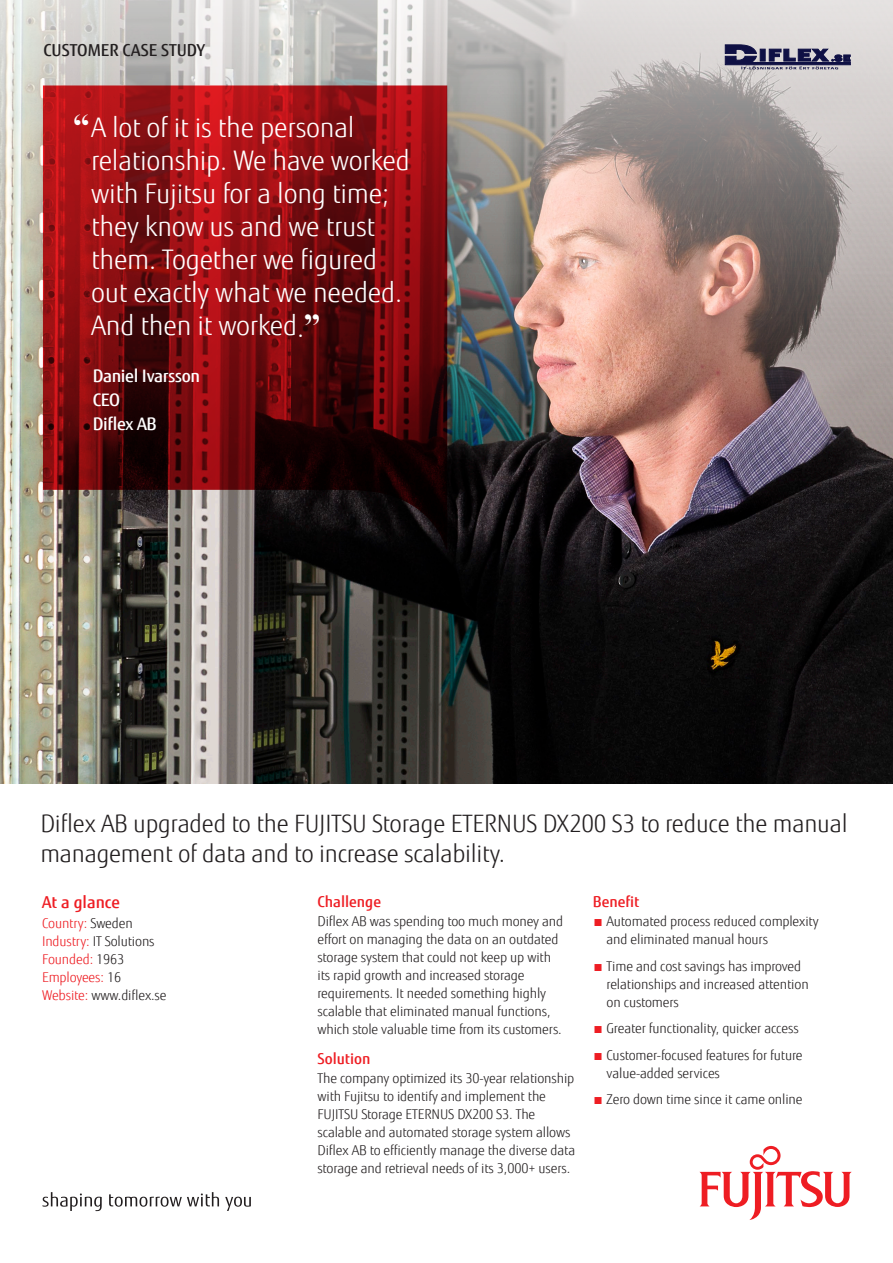
<style>
.page{position:relative;width:893px;height:1263px;background:#fff}
.page>*{position:absolute;margin:0;border:0;box-sizing:border-box;transform-origin:0 0}
.t1{font:300 27px/33px "Fujitsu Sans";letter-spacing:-.01em;color:#fff}
.t2{font:300 24px/30px "Fujitsu Sans";letter-spacing:-.01em;color:#231f20}
.t3{font:500 17.25px/24px "Fujitsu Sans";letter-spacing:-.02em;color:#fff}
.Bullet{font:500 16.5px "Fujitsu Sans";color:#231f20}
.Bullet-2{font:500 16.5px "Fujitsu Sans";color:#ee1d23}
.Bullet-3{font:500 15px "Fujitsu Sans";color:#ee1d23}
.Bullet-4{font:300 13.5px/18px "Fujitsu Sans";letter-spacing:-.01em;color:#231f20}
.Bullet-5{font:300 13.5px "Fujitsu Sans";letter-spacing:-.01em;color:#ee1d23}
.s1{font-family:"Times New Roman";font-weight:700;font-size:33px}
.s2{color:#231f20}
.s3{color:#ee1d23}
</style>
<div class="page">
<img style="left:0;top:460px;width:893px;height:323px">
<img style="left:0;top:0;width:893px;height:460px">
<svg style="left:699px;top:1146px;width:153px;height:74px"></svg>
<svg style="left:43px;top:1192px;width:59px;height:19px"></svg>
<svg style="left:109px;top:1192px;width:110px;height:15px"></svg>
<svg style="left:225px;top:1197px;width:26px;height:14px"></svg>
<svg style="left:43px;top:85px;width:404px;height:464px;background:#711215"></svg>
<svg style="left:725px;top:45px;width:125px;height:24px;background:#6f6e89"></svg>
<p class="Bullet" style="left:44px;top:40px;width:163px">CUSTOMER CASE STUDY</p>
<p class="t1" style="left:91px;top:112px;width:320px;text-indent:-18px"><span class="s1">“</span>A lot of it is the personal relationship. We have worked with Fujitsu for a long time; they know us and we trust them. Together we figured out exactly what we needed.<br>And then it worked.<span class="s1">”</span></p>
<p class="t3" style="left:93px;top:364px;width:109px">Daniel Ivarsson<br>CEO<br>Diflex AB</p>
<p class="t2" style="left:40px;top:809px;width:809px">Diflex AB upgraded to the FUJITSU Storage ETERNUS DX200 S3 to reduce the manual management of data and to increase scalability.</p>
<p class="Bullet-2" style="left:42px;top:892px;width:80px">At a glance</p>
<p class="Bullet-5" style="left:42px;top:915px;width:92px">Country: <span class="s2">Sweden</span></p>
<p class="Bullet-4" style="left:42px;top:932px;width:114px"><span class="s3">Industry:</span> IT Solutions</p>
<p class="Bullet-5" style="left:42px;top:951px;width:84px">Founded: <span class="s2">1963</span></p>
<p class="Bullet-5" style="left:42px;top:969px;width:81px">Employees: <span class="s2">16</span></p>
<p class="Bullet-4" style="left:42px;top:986px;width:126px"><span class="s3">Website:</span> www.diflex.se</p>
<p class="Bullet-3" style="left:317px;top:892px;width:65px">Challenge</p>
<p class="Bullet-4" style="left:317px;top:913px;width:247px">Diflex AB was spending too much money and effort on managing the data on an outdated storage system that could not keep up with its rapid growth and increased storage requirements. It needed something highly scalable that eliminated manual functions, which stole valuable time from its customers.</p>
<p class="Bullet-3" style="left:317px;top:1049px;width:55px">Solution</p>
<p class="Bullet-4" style="left:317px;top:1069px;width:259px">The company optimized its 30-year relationship with Fujitsu to identify and implement the FUJITSU Storage ETERNUS DX200 S3. The scalable and automated storage system allows Diflex AB to efficiently manage the diverse data storage and retrieval needs of its 3,000+ users.</p>
<p class="Bullet-3" style="left:593px;top:892px;width:48px">Benefit</p>
<p class="Bullet-4" style="left:607px;top:913px;width:214px;text-indent:-14px"><span class="s3">■</span> Automated process reduced complexity and eliminated manual hours</p>
<p class="Bullet-4" style="left:607px;top:957px;width:204px;text-indent:-14px"><span class="s3">■</span> Time and cost savings has improved relationships and increased attention on customers</p>
<p class="Bullet-4" style="left:593px;top:1020px;width:207px"><span class="s3">■</span> Greater functionality, quicker access</p>
<p class="Bullet-4" style="left:607px;top:1046px;width:198px;text-indent:-14px"><span class="s3">■</span> Customer-focused features for future value-added services</p>
<p class="Bullet-4" style="left:593px;top:1091px;width:211px"><span class="s3">■</span> Zero down time since it came online</p>
</div>
